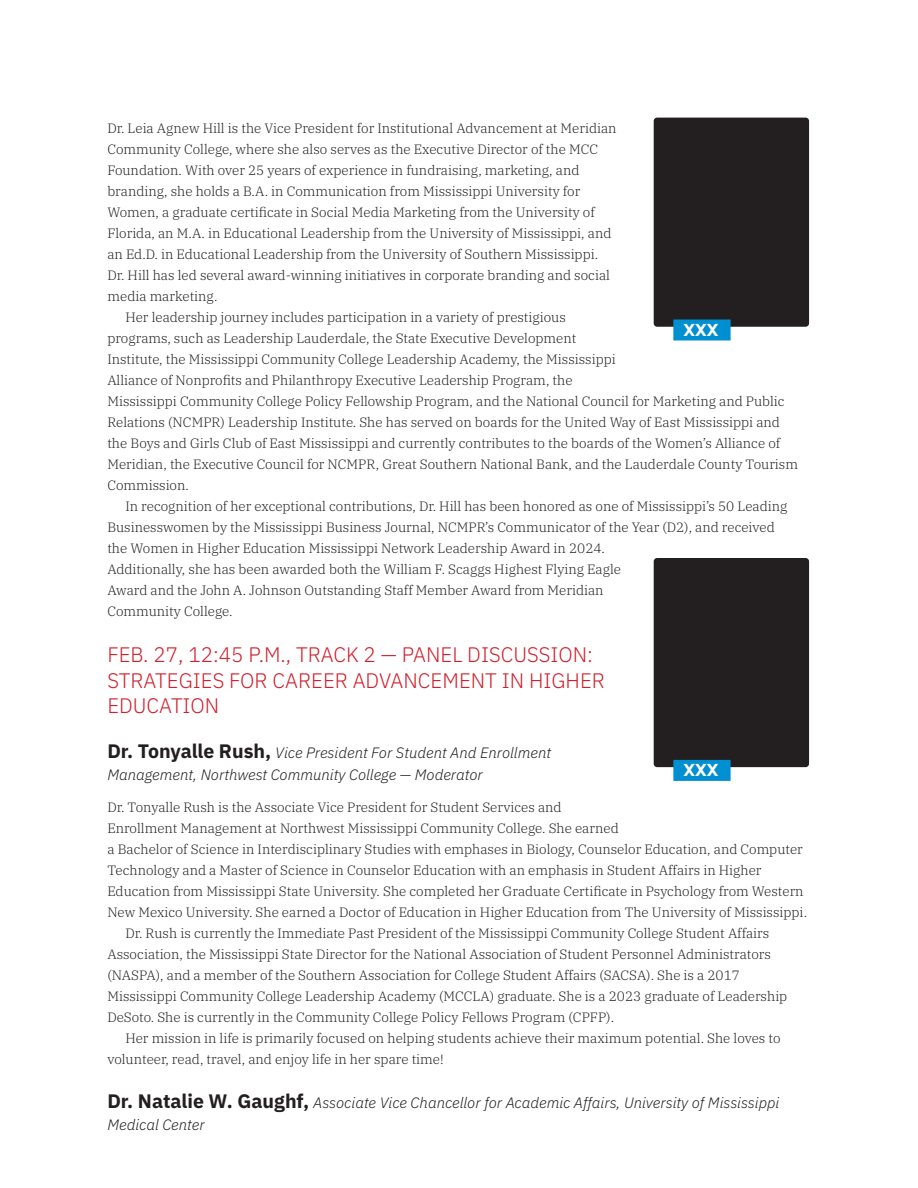
<style>
.page{position:relative;width:918px;height:1188px;background:#fff}
.page>*{position:absolute;margin:0;border:0;box-sizing:border-box;transform-origin:0 0}
.t1{font:300 21px/25.5px "IBM Plex Sans";color:#d0202c}
.t2{font:18px "Backfired";letter-spacing:.025em;color:#fff}
.t3{font:italic 300 15px/22.5px "IBM Plex Sans";color:#231f20}
.t4{font:300 13.5px/21px "IBM Plex Serif";color:#231f20}
.s1{font-weight:700;font-style:normal;font-size:19.5px}
</style>
<div class="page">
<div style="left:654px;top:118px;width:155px;height:209px;background:#231f20;border-radius:3px"></div>
<div style="left:673px;top:320px;width:58px;height:20px;background:#008fd0"></div>
<div style="left:654px;top:558px;width:155px;height:209px;background:#231f20;border-radius:3px"></div>
<div style="left:673px;top:760px;width:58px;height:21px;background:#008fd0"></div>
<p class="t4" style="left:107px;top:116px;width:511px">Dr. Leia Agnew Hill is the Vice President for Institutional Advancement at Meridian Community College, where she also serves as the Executive Director of the MCC Foundation. With over 25 years of experience in fundraising, marketing, and branding, she holds a B.A. in Communication from Mississippi University for Women, a graduate certificate in Social Media Marketing from the University of Florida, an M.A. in Educational Leadership from the University of Mississippi, and an Ed.D. in Educational Leadership from the University of Southern Mississippi.<br>Dr. Hill has led several award-winning initiatives in corporate branding and social media marketing.</p>
<p class="t4" style="left:107px;top:305px;width:692px;text-indent:18px">Her leadership journey includes participation in a variety of prestigious<br>programs, such as Leadership Lauderdale, the State Executive Development<br>Institute, the Mississippi Community College Leadership Academy, the Mississippi<br>Alliance of Nonprofits and Philanthropy Executive Leadership Program, the<br>Mississippi Community College Policy Fellowship Program, and the National Council for Marketing and Public Relations (NCMPR) Leadership Institute. She has served on boards for the United Way of East Mississippi and the Boys and Girls Club of East Mississippi and currently contributes to the boards of the Women’s Alliance of Meridian, the Executive Council for NCMPR, Great Southern National Bank, and the Lauderdale County Tourism Commission.</p>
<p class="t4" style="left:107px;top:494px;width:682px;text-indent:18px">In recognition of her exceptional contributions, Dr. Hill has been honored as one of Mississippi’s 50 Leading Businesswomen by the Mississippi Business Journal, NCMPR’s Communicator of the Year (D2), and received the Women in Higher Education Mississippi Network Leadership Award in 2024.<br>Additionally, she has been awarded both the William F. Scaggs Highest Flying Eagle<br>Award and the John A. Johnson Outstanding Staff Member Award from Meridian<br>Community College.</p>
<p class="t1" style="left:107px;top:640px;width:499px">FEB. 27, 12:45 P.M., TRACK 2 — PANEL DISCUSSION:<br>STRATEGIES FOR CAREER ADVANCEMENT IN HIGHER<br>EDUCATION</p>
<p class="t3" style="left:107px;top:740px;width:445px"><span class="s1">Dr. Tonyalle Rush,</span> Vice President For Student And Enrollment<br>Management, Northwest Community College — Moderator</p>
<p class="t4" style="left:107px;top:795px;width:701px">Dr. Tonyalle Rush is the Associate Vice President for Student Services and<br>Enrollment Management at Northwest Mississippi Community College. She earned<br>a Bachelor of Science in Interdisciplinary Studies with emphases in Biology, Counselor Education, and Computer Technology and a Master of Science in Counselor Education with an emphasis in Student Affairs in Higher Education from Mississippi State University. She completed her Graduate Certificate in Psychology from Western New Mexico University. She earned a Doctor of Education in Higher Education from The University of Mississippi.</p>
<p class="t4" style="left:107px;top:921px;width:681px;text-indent:18px">Dr. Rush is currently the Immediate Past President of the Mississippi Community College Student Affairs Association, the Mississippi State Director for the National Association of Student Personnel Administrators (NASPA), and a member of the Southern Association for College Student Affairs (SACSA). She is a 2017<br>Mississippi Community College Leadership Academy (MCCLA) graduate. She is a 2023 graduate of Leadership DeSoto. She is currently in the Community College Policy Fellows Program (CPFP).</p>
<p class="t4" style="left:107px;top:1026px;width:675px;text-indent:18px">Her mission in life is primarily focused on helping students achieve their maximum potential. She loves to volunteer, read, travel, and enjoy life in her spare time!</p>
<p class="t3" style="left:107px;top:1090px;width:674px"><span class="s1">Dr. Natalie W. Gaughf,</span> Associate Vice Chancellor for Academic Affairs, University of Mississippi<br>Medical Center</p>
<p class="t2" style="left:684px;top:324px;width:36px">XXX</p>
<p class="t2" style="left:684px;top:764px;width:36px">XXX</p>
</div>
